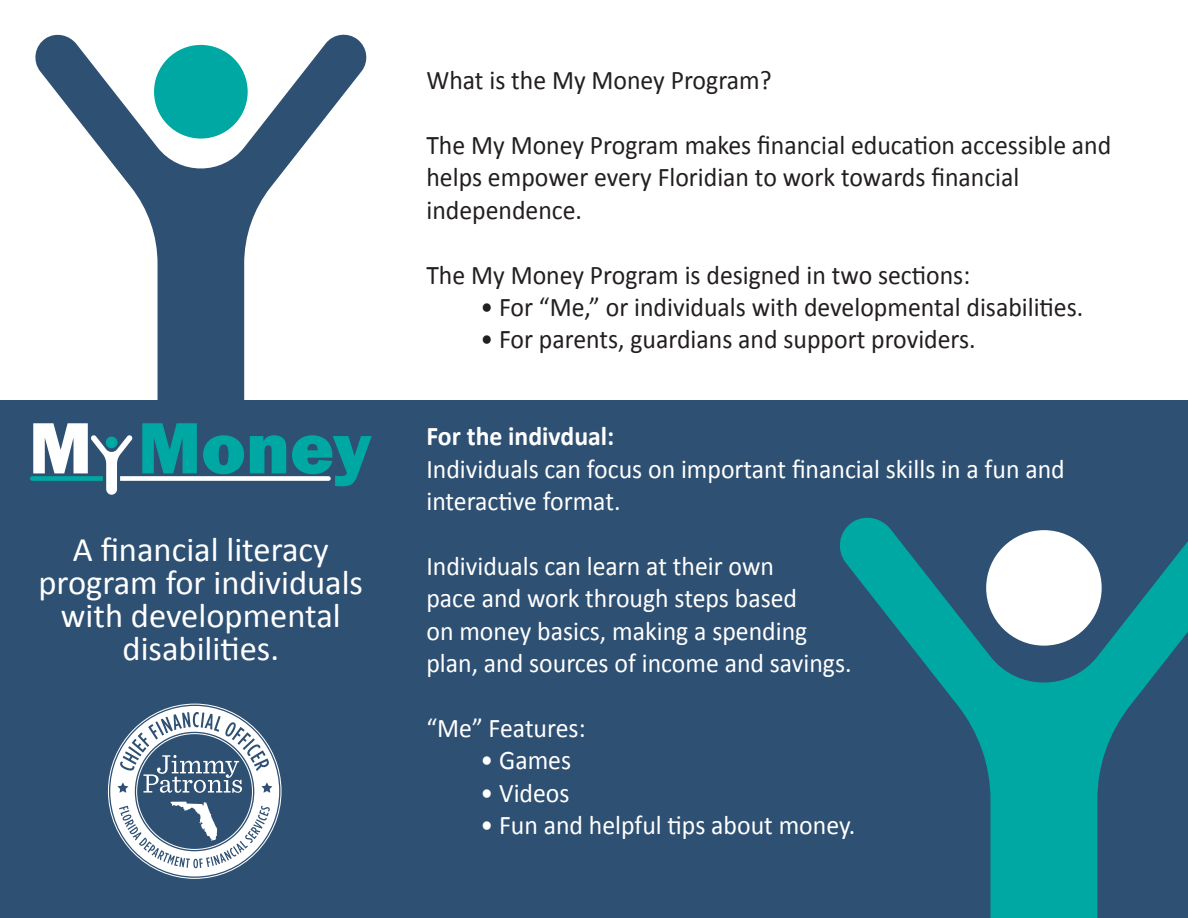
<style>
.page{position:relative;width:1188px;height:918px;background:#fff}
.page>*{position:absolute;margin:0;border:0;box-sizing:border-box;transform-origin:0 0}
.t1{font:34.5px/33px "Calibri";color:#fff;text-align:center}
.t2{font:27px/32.4px "Calibri";color:#231f20;scale:.95 1}
.t3{font:27px/32.4px "Calibri";color:#fff;scale:.95 1}
.t4{font:700 27px "Calibri";color:#fff;scale:.95 1}
</style>
<div class="page">
<svg style="left:35px;top:34px;width:332px;height:366px"></svg>
<div style="left:0;top:400px;width:1188px;height:518px;background:#2e5072"></div>
<svg style="left:30px;top:423px;width:342px;height:72px"></svg>
<svg style="left:840px;top:517px;width:348px;height:401px"></svg>
<svg style="left:108px;top:704px;width:174px;height:175px"></svg>
<p class="t1" style="left:38px;top:533px;width:326px">A financial literacy program for individuals with developmental disabilities.</p>
<p class="t2" style="left:426px;top:64px;width:365px">What is the My Money Program?</p>
<p class="t2" style="left:426px;top:129px;width:722px">The My Money Program makes financial education accessible and helps empower every Floridian to work towards financial independence.</p>
<p class="t2" style="left:426px;top:259px;width:574px">The My Money Program is designed in two sections:</p>
<p class="t2" style="left:480px;top:291px;width:636px">• For “Me,” or individuals with developmental disabilities.</p>
<p class="t2" style="left:480px;top:323px;width:523px">• For parents, guardians and support providers.</p>
<p class="t4" style="left:426px;top:419px;width:199px">For the indivdual:</p>
<p class="t3" style="left:426px;top:452px;width:673px">Individuals can focus on important financial skills in a fun and interactive format.</p>
<p class="t3" style="left:426px;top:550px;width:449px">Individuals can learn at their own<br>pace and work through steps based<br>on money basics, making a spending plan, and sources of income and savings.</p>
<p class="t3" style="left:426px;top:712px;width:169px">“Me” Features:</p>
<p class="t3" style="left:480px;top:744px;width:97px">• Games</p>
<p class="t3" style="left:480px;top:776px;width:95px">• Videos</p>
<p class="t3" style="left:480px;top:809px;width:396px">• Fun and helpful tips about money.</p>
</div>
